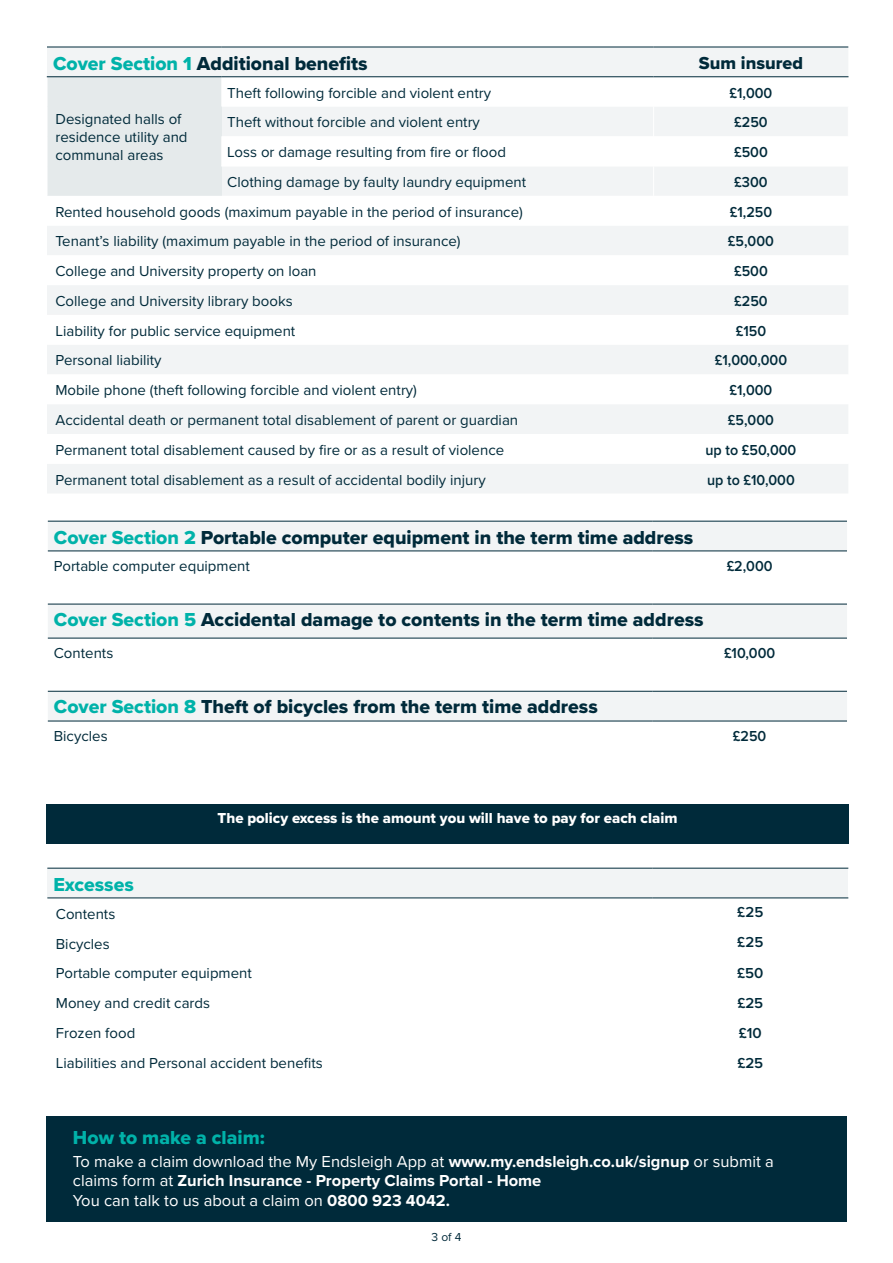
<style>
.page{position:relative;width:893px;height:1263px;background:#fff}
.page>*{position:absolute;margin:0;border:0;box-sizing:border-box;transform-origin:0 0}
.t1{font:19.5px "Proxima Nova Extrabld";color:#002a3a}
.t2{font:19.5px "Proxima Nova Extrabld";color:#00b2a9}
.t3{font:18px "Proxima Nova Extrabld";color:#002a3a}
.t4{font:16.5px/19.5px "Proxima Nova";color:#fff}
.t5{font:15px/18px "Proxima Nova";color:#002a3a}
.t6{font:600 15px "Proxima Nova";color:#002a3a;scale:.95 1}
.t7{font:15px "Proxima Nova Extrabld";color:#fff}
.t8{font:600 15px "Proxima Nova";color:#002a3a}
.t9{font:12px "Proxima Nova";color:#002a3a}
.s1{color:#00b2a9}
.s2{font-weight:700}
</style>
<div class="page">
<div style="left:47px;top:48px;width:801px;height:445px;background:#f2f4f5"></div>
<svg style="left:47px;top:78px;width:801px;height:386px"></svg>
<hr style="left:47px;top:77px;width:1px;height:30px;background:#fff">
<svg style="left:47px;top:107px;width:1px;height:29px"></svg>
<hr style="left:47px;top:136px;width:1px;height:30px;background:#fff">
<hr style="left:47px;top:166px;width:1px;height:30px;background:#fff">
<hr style="left:653px;top:77px;width:1px;height:30px;background:#fff">
<svg style="left:653px;top:107px;width:1px;height:29px"></svg>
<hr style="left:653px;top:136px;width:1px;height:30px;background:#fff">
<hr style="left:221px;top:166px;width:433px;height:1px;background:#fff">
<hr style="left:654px;top:166px;width:194px;height:1px;background:#fff">
<hr style="left:653px;top:166px;width:1px;height:30px;background:#fff">
<hr style="left:47px;top:47px;width:174px;height:1px;background:#002a3a">
<hr style="left:221px;top:47px;width:433px;height:1px;background:#002a3a">
<hr style="left:654px;top:47px;width:194px;height:1px;background:#002a3a">
<hr style="left:47px;top:77px;width:174px;height:1px;background:#002a3a">
<hr style="left:221px;top:77px;width:433px;height:1px;background:#002a3a">
<hr style="left:654px;top:77px;width:194px;height:1px;background:#002a3a">
<div style="left:48px;top:522px;width:799px;height:29px;background:#f2f4f5"></div>
<svg style="left:48px;top:603px;width:799px;height:118px;fill:#f2f4f5"></svg>
<hr style="left:48px;top:521px;width:604px;height:1px;background:#002a3a">
<hr style="left:652px;top:521px;width:195px;height:1px;background:#002a3a">
<hr style="left:48px;top:551px;width:604px;height:1px;background:#002a3a">
<hr style="left:652px;top:551px;width:195px;height:1px;background:#002a3a">
<hr style="left:48px;top:604px;width:604px;height:1px;background:#002a3a">
<hr style="left:652px;top:604px;width:195px;height:1px;background:#002a3a">
<hr style="left:48px;top:638px;width:604px;height:1px;background:#002a3a">
<hr style="left:652px;top:638px;width:195px;height:1px;background:#002a3a">
<hr style="left:48px;top:691px;width:604px;height:1px;background:#002a3a">
<hr style="left:652px;top:691px;width:195px;height:1px;background:#002a3a">
<hr style="left:48px;top:721px;width:604px;height:1px;background:#002a3a">
<hr style="left:652px;top:721px;width:195px;height:1px;background:#002a3a">
<div style="left:47px;top:868px;width:801px;height:30px;background:#f2f4f5"></div>
<hr style="left:47px;top:868px;width:605px;height:1px;background:#002a3a">
<hr style="left:652px;top:868px;width:196px;height:1px;background:#002a3a">
<hr style="left:47px;top:898px;width:605px;height:1px;background:#002a3a">
<hr style="left:652px;top:898px;width:196px;height:1px;background:#002a3a">
<div style="left:46px;top:804px;width:802px;height:40px;background:#002a3a"></div>
<div style="left:46px;top:1116px;width:800px;height:105px;background:#002a3a"></div>
<h1 class="t1" style="left:53px;top:55px;width:316px"><span class="s1">Cover Section 1</span> Additional benefits</h1>
<p class="t3" style="left:699px;top:55px;width:106px">Sum insured</p>
<p class="t5" style="left:227px;top:84px;width:265px">Theft following forcible and violent entry</p>
<p class="t6" style="left:729px;top:86px;width:47px">£1,000</p>
<p class="t5" style="left:227px;top:114px;width:254px">Theft without forcible and violent entry</p>
<p class="t6" style="left:734px;top:116px;width:37px">£250</p>
<p class="t5" style="left:227px;top:144px;width:280px">Loss or damage resulting from fire or flood</p>
<p class="t6" style="left:734px;top:146px;width:37px">£500</p>
<p class="t5" style="left:227px;top:174px;width:300px">Clothing damage by faulty laundry equipment</p>
<p class="t6" style="left:734px;top:176px;width:37px">£300</p>
<p class="t5" style="left:56px;top:203px;width:469px">Rented household goods (maximum payable in the period of insurance)</p>
<p class="t6" style="left:730px;top:205px;width:46px">£1,250</p>
<p class="t5" style="left:56px;top:233px;width:407px">Tenant’s liability (maximum payable in the period of insurance)</p>
<p class="t6" style="left:728px;top:235px;width:50px">£5,000</p>
<p class="t5" style="left:56px;top:263px;width:262px">College and University property on loan</p>
<p class="t6" style="left:734px;top:265px;width:37px">£500</p>
<p class="t5" style="left:56px;top:293px;width:239px">College and University library books</p>
<p class="t6" style="left:734px;top:295px;width:37px">£250</p>
<p class="t5" style="left:56px;top:323px;width:241px">Liability for public service equipment</p>
<p class="t6" style="left:736px;top:324px;width:33px">£150</p>
<p class="t5" style="left:56px;top:352px;width:108px">Personal liability</p>
<p class="t6" style="left:715px;top:354px;width:78px">£1,000,000</p>
<p class="t5" style="left:56px;top:382px;width:363px">Mobile phone (theft following forcible and violent entry)</p>
<p class="t6" style="left:729px;top:384px;width:47px">£1,000</p>
<p class="t5" style="left:56px;top:412px;width:464px">Accidental death or permanent total disablement of parent or guardian</p>
<p class="t6" style="left:728px;top:414px;width:50px">£5,000</p>
<p class="t5" style="left:56px;top:442px;width:450px">Permanent total disablement caused by fire or as a result of violence</p>
<p class="t6" style="left:706px;top:443px;width:97px">up to £50,000</p>
<p class="t5" style="left:56px;top:471px;width:432px">Permanent total disablement as a result of accidental bodily injury</p>
<p class="t6" style="left:707px;top:473px;width:94px">up to £10,000</p>
<p class="t5" style="left:56px;top:111px;width:134px">Designated halls of residence utility and communal areas</p>
<h1 class="t1" style="left:54px;top:529px;width:641px"><span class="s1">Cover Section 2</span> Portable computer equipment in the term time address</h1>
<p class="t5" style="left:54px;top:558px;width:197px">Portable computer equipment</p>
<p class="t6" style="left:727px;top:560px;width:50px">£2,000</p>
<h1 class="t1" style="left:54px;top:611px;width:651px"><span class="s1">Cover Section 5</span> Accidental damage to contents in the term time address</h1>
<p class="t5" style="left:54px;top:645px;width:61px">Contents</p>
<p class="t6" style="left:724px;top:647px;width:55px">£10,000</p>
<h1 class="t1" style="left:54px;top:698px;width:545px"><span class="s1">Cover Section 8</span> Theft of bicycles from the term time address</h1>
<p class="t5" style="left:54px;top:728px;width:55px">Bicycles</p>
<p class="t6" style="left:733px;top:730px;width:37px">£250</p>
<p class="t7" style="left:218px;top:811px;width:461px">The policy excess is the amount you will have to pay for each claim</p>
<h1 class="t2" style="left:53px;top:876px;width:82px">Excesses</h1>
<p class="t5" style="left:56px;top:905px;width:61px">Contents</p>
<p class="t8" style="left:737px;top:906px;width:28px">£25</p>
<p class="t5" style="left:56px;top:935px;width:55px">Bicycles</p>
<p class="t8" style="left:737px;top:936px;width:28px">£25</p>
<p class="t5" style="left:56px;top:965px;width:197px">Portable computer equipment</p>
<p class="t8" style="left:737px;top:967px;width:28px">£50</p>
<p class="t5" style="left:56px;top:995px;width:156px">Money and credit cards</p>
<p class="t8" style="left:737px;top:997px;width:27px">£25</p>
<p class="t5" style="left:56px;top:1025px;width:81px">Frozen food</p>
<p class="t8" style="left:739px;top:1026px;width:24px">£10</p>
<p class="t5" style="left:56px;top:1054px;width:268px">Liabilities and Personal accident benefits</p>
<p class="t8" style="left:737px;top:1056px;width:27px">£25</p>
<h1 class="t2" style="left:73px;top:1129px;width:193px">How to make a claim:</h1>
<p class="t4" style="left:73px;top:1152px;width:702px">To make a claim download the My Endsleigh App at <span class="s2">www.my.endsleigh.co.uk/signup</span> or submit a claims form at <span class="s2">Zurich Insurance - Property Claims Portal - Home<br></span>You can talk to us about a claim on <span class="s2">0800 923 4042.</span></p>
<p class="t9" style="left:432px;top:1231px;width:31px">3 of 4</p>
</div>
